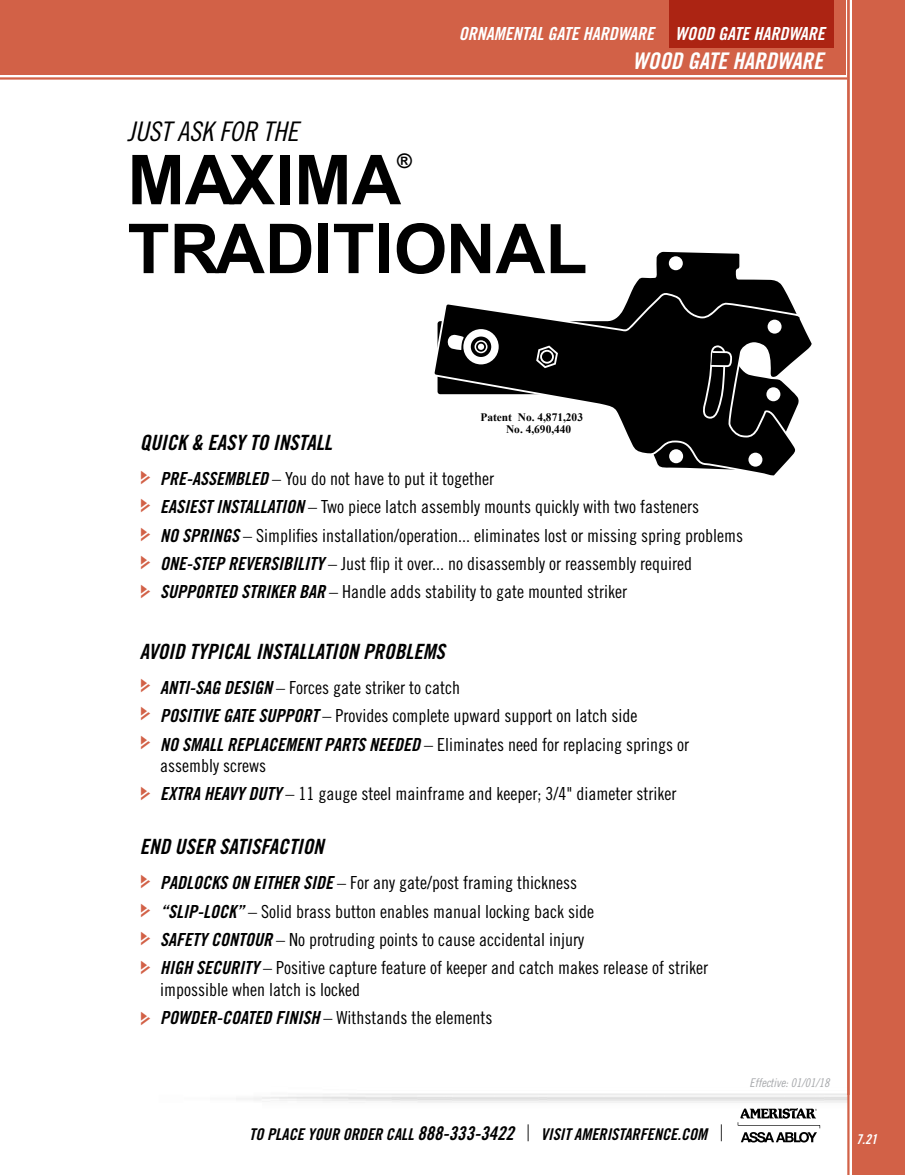
<style>
.page{position:relative;width:905px;height:1175px;background:#fff}
.page>*{position:absolute;margin:0;border:0;box-sizing:border-box;transform-origin:0 0}
.t1{font:700 68.85px "Arial";color:#000}
.t2{font:27px "Trade Gothic LT Std Cn 18 Obl";color:#000}
.t3{font:22.95px "Trade Gothic LT Std Bd Cn 20 Obl";color:#fff}
.t4{font:21px "Trade Gothic LT Std Bd Cn 20 Obl";color:#000}
.t5{font:700 20.1px "Arial";color:#000}
.t6{font:18px/28.3px "Trade Gothic LT Std Cn 18";color:#000}
.t7{font:18px "Trade Gothic LT Std Bd Cn 20 Obl";color:#fff}
.t8{font:16.2px "Trade Gothic LT Std Bd Cn 20 Obl";color:#000}
.t9{font:15px/28.5px "Pointers";color:#d26147;text-align:justify}
.t10{font:13.5px "Trade Gothic LT Std Bd Cn 20 Obl";color:#fff}
.t11{font:12px "Trade Gothic LT Std Cn 18 Obl";color:#a7a9ac}
.t12{font:700 11.4px/12.1px "Times New Roman";color:#000}
.s1{font-family:"Trade Gothic LT Std Bd Cn 20 Obl"}
.s2{font-size:18.9px}
.s3{font-family:"Trade Gothic LT Std";font-weight:300;font-size:22.65px}
</style>
<div class="page">
<svg style="left:631px;top:252px;width:155px;height:40px;fill:#000"></svg>
<div style="left:668px;top:256px;width:14px;height:14px;background:#fff;border-radius:50%"></div>
<svg style="left:434px;top:292px;width:378px;height:184px;fill:#000"></svg>
<div style="left:463px;top:329px;width:35px;height:35px;background:#fff;border-radius:50%"></div>
<svg style="left:471px;top:336px;width:20px;height:21px"></svg>
<svg style="left:447px;top:334px;width:17px;height:16px"></svg>
<svg style="left:536px;top:345px;width:22px;height:23px"></svg>
<div style="left:767px;top:320px;width:14px;height:13px;background:#fff;border-radius:50%"></div>
<div style="left:748px;top:452px;width:14px;height:14px;background:#fff;border-radius:50%"></div>
<svg style="left:702px;top:345px;width:30px;height:73px;background:#2b2b2b"></svg>
<div style="left:0;top:0;width:845px;height:75px;background:#d26147"></div>
<hr style="left:0;top:77px;width:847px;height:3px;background:#d26147">
<svg style="left:846px;top:0;width:4px;height:1174px"></svg>
<div style="left:852px;top:0;width:52px;height:1174px;background:#d26147"></div>
<svg style="left:737px;top:1108px;width:83px;height:34px"></svg>
<div style="left:669px;top:0;width:164px;height:48px;background:#ac2413"></div>
<p class="t7" style="left:458px;top:22px;width:367px">ORNAMENTAL GATE HARDWARE WOOD GATE HARDWARE</p>
<h2 class="t2" style="left:127px;top:116px;width:172px">JUST ASK FOR THE</h2>
<h1 class="t1" style="left:127px;top:134px;width:275px">MAXIMA</h1>
<p class="t5" style="left:397px;top:148px;width:16px">®</p>
<h1 class="t1" style="left:127px;top:203px;width:461px">TRADITIONAL</h1>
<p class="t3" style="left:632px;top:47px;width:192px">WOOD GATE HARDWARE</p>
<p class="t12" style="left:506px;top:410px;width:78px;text-indent:-26px">Patent No. 4,871,203<br>No. 4,690,440</p>
<p class="t4" style="left:140px;top:429px;width:194px">QUICK &amp; EASY TO INSTALL</p>
<p class="t6" style="left:160px;top:464px;width:584px"><span class="s1">PRE-ASSEMBLED</span> – You do not have to put it together<br><span class="s1">EASIEST INSTALLATION</span> – Two piece latch assembly mounts quickly with two fasteners<br><span class="s1">NO SPRINGS</span> – Simplifies installation/operation... eliminates lost or missing spring problems <span class="s1">ONE-STEP REVERSIBILITY</span> – Just flip it over... no disassembly or reassembly required <span class="s1">SUPPORTED STRIKER BAR</span> – Handle adds stability to gate mounted striker</p>
<p class="t9" style="left:141px;top:463px;width:13px">j j j j j</p>
<p class="t4" style="left:140px;top:638px;width:306px">AVOID TYPICAL INSTALLATION PROBLEMS</p>
<p class="t6" style="left:160px;top:673px;width:530px"><span class="s1">ANTI-SAG DESIGN</span> – Forces gate striker to catch<br><span class="s1">POSITIVE GATE SUPPORT</span> – Provides complete upward support on latch side<br><span class="s1">NO SMALL REPLACEMENT PARTS NEEDED</span> – Eliminates need for replacing springs or</p>
<p class="t6" style="left:160px;top:751px;width:518px">assembly screws<br><span class="s1">EXTRA HEAVY DUTY</span> – 11 gauge steel mainframe and keeper; 3/4" diameter striker</p>
<p class="t4" style="left:140px;top:833px;width:185px">END USER SATISFACTION</p>
<p class="t6" style="left:160px;top:868px;width:549px"><span class="s1">PADLOCKS ON EITHER SIDE</span> – For any gate/post framing thickness<br><span class="s1">“SLIP-LOCK”</span> – Solid brass button enables manual locking back side<br><span class="s1">SAFETY CONTOUR</span> – No protruding points to cause accidental injury<br><span class="s1">HIGH SECURITY</span> – Positive capture feature of keeper and catch makes release of striker</p>
<p class="t6" style="left:160px;top:975px;width:334px">impossible when latch is locked<br><span class="s1">POWDER-COATED FINISH</span> – Withstands the elements</p>
<p class="t9" style="left:141px;top:671px;width:13px">j j j</p>
<p class="t9" style="left:141px;top:779px;width:13px">j</p>
<p class="t9" style="left:141px;top:868px;width:13px">j j j j</p>
<p class="t9" style="left:141px;top:1004px;width:13px">j</p>
<p class="t11" style="left:749px;top:1075px;width:81px">Effective: 01/01/18</p>
<p class="t8" style="left:249px;top:1123px;width:476px">TO PLACE YOUR ORDER CALL <span class="s2">888-333-3422</span> <span class="s3">|</span> VISIT AMERISTARFENCE.COM <span class="s3">|</span></p>
<p class="t10" style="left:856px;top:1131px;width:22px">7.21</p>
</div>
